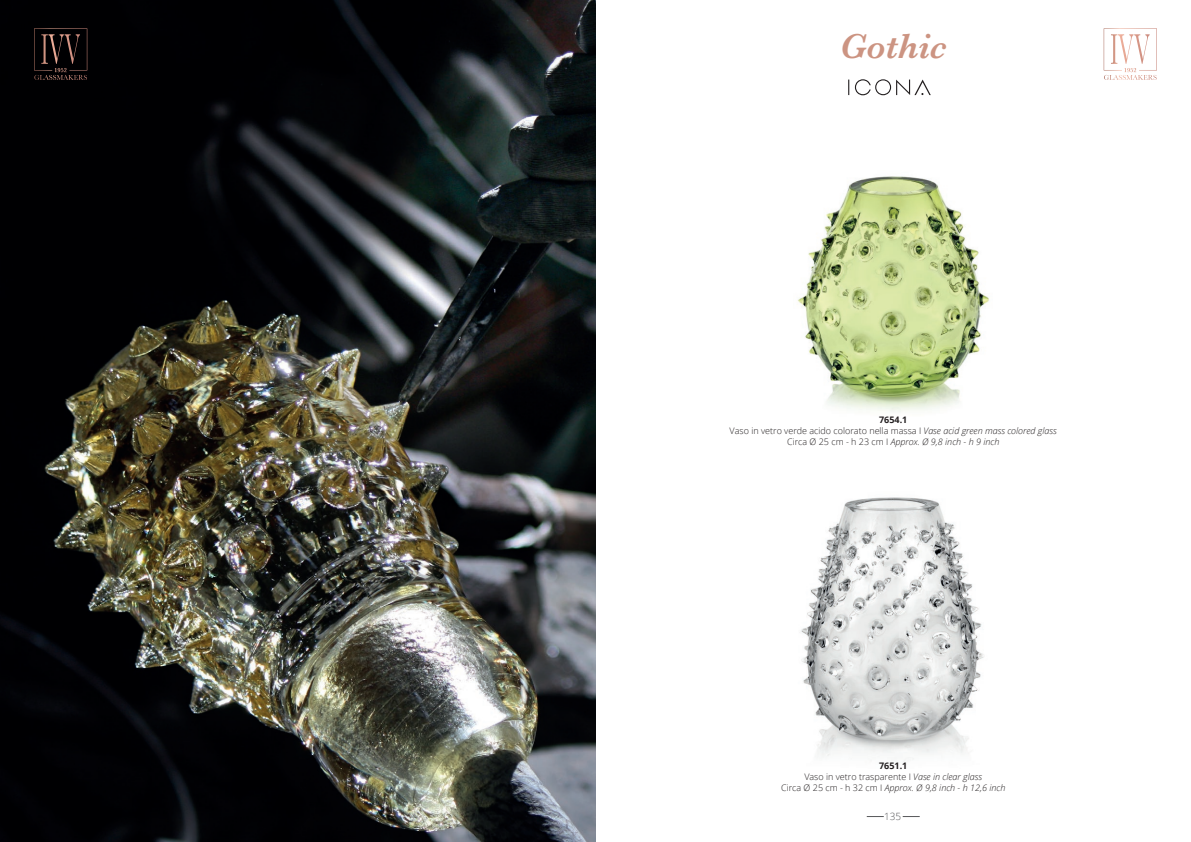
<style>
.page{position:relative;width:1191px;height:842px;background:#fff}
.page>*{position:absolute;margin:0;border:0;box-sizing:border-box;transform-origin:0 0}
.t1{font:italic 600 36px "Baskerville";color:#cc9482}
.t2{font:300 10px "Open Sans";color:#57585a}
.t3{font:300 9px "Open Sans";color:#231f20}
.t4{font:italic 300 9px "Open Sans";color:#231f20}
.t5{font:700 9px "Open Sans";color:#231f20}
.s1{font-style:italic}
.s2{font-style:normal}
</style>
<div class="page">
<svg style="left:866px;top:816px;width:17px;height:1px"></svg>
<svg style="left:902px;top:816px;width:17px;height:1px"></svg>
<svg style="left:1103px;top:28px;width:54px;height:44px"></svg>
<img style="left:0;top:0;width:595px;height:842px">
<img style="left:801px;top:497px;width:183px;height:264px">
<img style="left:797px;top:176px;width:192px;height:236px">
<svg style="left:34px;top:28px;width:53px;height:44px;background:#1e1514"></svg>
<svg style="left:848px;top:79px;width:82px;height:16px"></svg>
<p class="t1" style="left:840px;top:22px;width:108px">Gothic</p>
<p class="t5" style="left:879px;top:413px;width:30px">7654.1</p>
<p class="t3" style="left:729px;top:425px;width:329px">Vaso in vetro verde acido colorato nella massa I <span class="s1">Vase acid green mass colored glass</span></p>
<p class="t4" style="left:787px;top:436px;width:214px"><span class="s2">Circa Ø 25 cm - h 23 cm I</span> Approx. Ø 9,8 inch - h 9 inch</p>
<p class="t5" style="left:879px;top:759px;width:30px">7651.1</p>
<p class="t3" style="left:804px;top:770px;width:179px">Vaso in vetro trasparente I <span class="s1">Vase in clear glass</span></p>
<p class="t4" style="left:781px;top:781px;width:226px"><span class="s2">Circa Ø 25 cm - h 32 cm I</span> Approx. Ø 9,8 inch - h 12,6 inch</p>
<p class="t2" style="left:884px;top:809px;width:19px">135</p>
</div>
